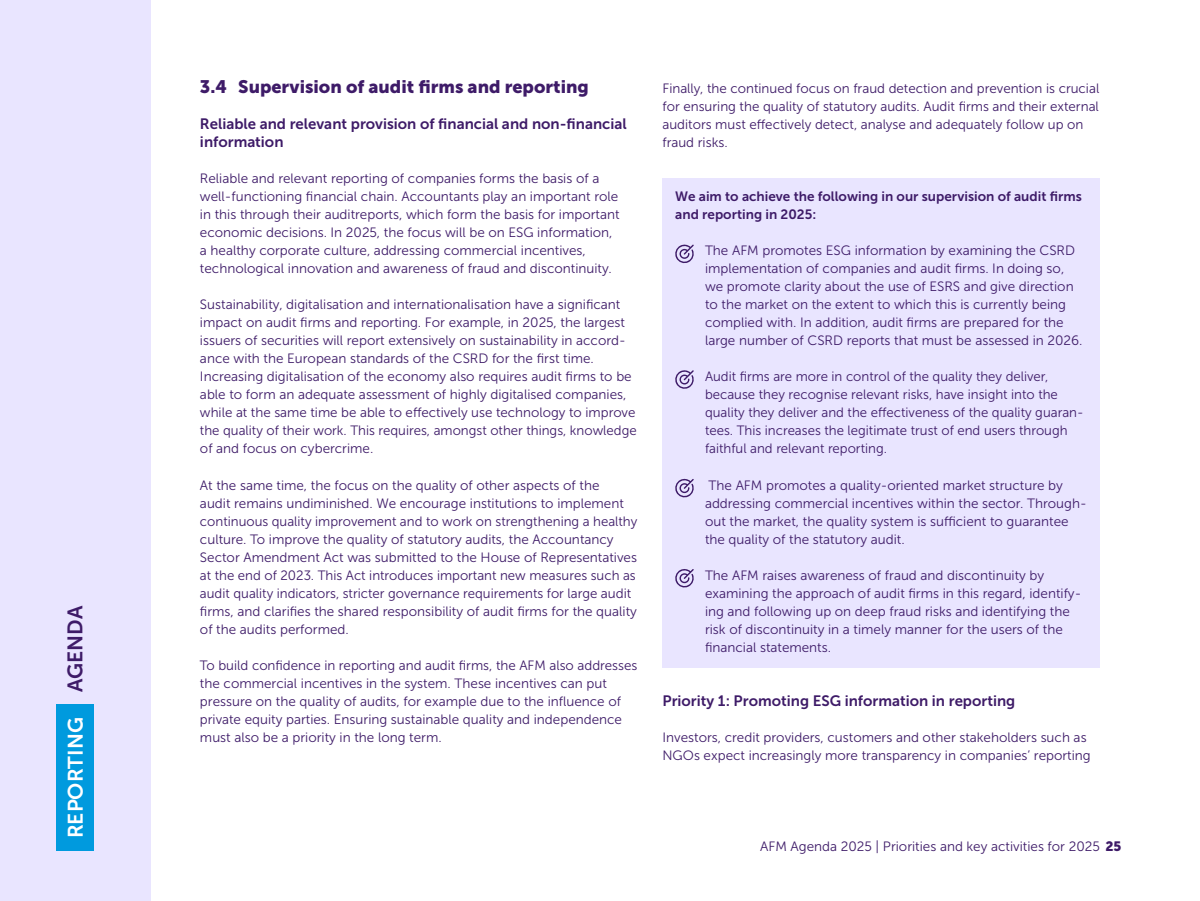
<style>
.page{position:relative;width:1200px;height:901px;background:#fff}
.page>*{position:absolute;margin:0;border:0;box-sizing:border-box;transform-origin:0 0}
.t1{font:21px "Museo Sans";color:#fff}
.H2_Paragraafkop_NR{font:18px "Museo Sans 900";color:#3e1b68}
.H3_Subparagraafkop{font:15px/18px "Museo Sans 700";color:#3e1b68}
.P_Platte_tekst{font:13.5px/18px "Museo Sans 300";color:#3e1b68}
.P_kadertekst_inspring{font:13.5px/18px "Museo Sans 300";color:#3e1b68}
.H3_Kaderkop{font:13.5px/18px "Museo Sans 700";color:#3e1b68}
.t2{font:13.5px "Museo Sans";color:#3e1b68}
.s1{color:#3e1b68}
.s2{font-family:"Museo Sans 900"}
</style>
<div class="page">
<div style="left:0;top:0;width:150px;height:900px;background:#e9e5ff"></div>
<div style="left:56px;top:704px;width:38px;height:146px;background:#009ade"></div>
<div style="left:662px;top:178px;width:438px;height:57px;background:#e9e5ff"></div>
<div style="left:662px;top:232px;width:438px;height:129px;background:#e9e5ff"></div>
<div style="left:662px;top:358px;width:438px;height:111px;background:#e9e5ff"></div>
<div style="left:662px;top:466px;width:438px;height:93px;background:#e9e5ff"></div>
<div style="left:662px;top:556px;width:438px;height:111px;background:#e9e5ff"></div>
<svg style="left:675px;top:244px;width:19px;height:20px"></svg>
<svg style="left:675px;top:370px;width:19px;height:19px"></svg>
<svg style="left:675px;top:478px;width:19px;height:20px"></svg>
<svg style="left:675px;top:569px;width:19px;height:19px"></svg>
<h1 class="t1" style="left:64px;top:837px;width:234px;rotate:-90deg">REPORTING <span class="s1">AGENDA</span></h1>
<h2 class="H2_Paragraafkop_NR" style="left:200px;top:76px;width:390px">3.4 Supervision of audit firms and reporting</h2>
<h3 class="H3_Subparagraafkop" style="left:200px;top:115px;width:428px">Reliable and relevant provision of financial and non-financial information</h3>
<p class="P_Platte_tekst" style="left:200px;top:169px;width:421px">Reliable and relevant reporting of companies forms the basis of a well-functioning financial chain. Accountants play an important role in this through their auditreports, which form the basis for important economic decisions. In 2025, the focus will be on ESG information, a healthy corporate culture, addressing commercial incentives, technological innovation and awareness of fraud and discontinuity.</p>
<p class="P_Platte_tekst" style="left:200px;top:295px;width:438px">Sustainability, digitalisation and internationalisation have a significant impact on audit firms and reporting. For example, in 2025, the largest issuers of securities will report extensively on sustainability in accord&shy;ance with the European standards of the CSRD for the first time.<br>Increasing digitalisation of the economy also requires audit firms to be able to form an adequate assessment of highly digitalised companies, while at the same time be able to effectively use technology to improve the quality of their work. This requires, amongst other things, knowledge of and focus on cybercrime.</p>
<p class="P_Platte_tekst" style="left:200px;top:475px;width:439px">At the same time, the focus on the quality of other aspects of the<br>audit remains undiminished. We encourage institutions to implement continuous quality improvement and to work on strengthening a healthy culture. To improve the quality of statutory audits, the Accountancy Sector Amendment Act was submitted to the House of Representatives at the end of 2023. This Act introduces important new measures such as audit quality indicators, stricter governance requirements for large audit firms, and clarifies the shared responsibility of audit firms for the quality of the audits performed.</p>
<p class="P_Platte_tekst" style="left:200px;top:655px;width:439px">To build confidence in reporting and audit firms, the AFM also addresses the commercial incentives in the system. These incentives can put pressure on the quality of audits, for example due to the influence of private equity parties. Ensuring sustainable quality and independence must also be a priority in the long term.</p>
<p class="P_Platte_tekst" style="left:662px;top:79px;width:438px">Finally, the continued focus on fraud detection and prevention is crucial for ensuring the quality of statutory audits. Audit firms and their external auditors must effectively detect, analyse and adequately follow up on fraud risks.</p>
<p class="H3_Kaderkop" style="left:675px;top:187px;width:408px">We aim to achieve the following in our supervision of audit firms and reporting in 2025:</p>
<p class="P_kadertekst_inspring" style="left:705px;top:241px;width:379px">The AFM promotes ESG information by examining the CSRD implementation of companies and audit firms. In doing so, we promote clarity about the use of ESRS and give direction to the market on the extent to which this is currently being complied with. In addition, audit firms are prepared for the large number of CSRD reports that must be assessed in 2026.</p>
<p class="P_kadertekst_inspring" style="left:705px;top:367px;width:380px">Audit firms are more in control of the quality they deliver, because they recognise relevant risks, have insight into the quality they deliver and the effectiveness of the quality guaran&shy;tees. This increases the legitimate trust of end users through faithful and relevant reporting.</p>
<p class="P_kadertekst_inspring" style="left:705px;top:475px;width:383px">The AFM promotes a quality-oriented market structure by addressing commercial incentives within the sector. Through&shy;out the market, the quality system is sufficient to guarantee the quality of the statutory audit.</p>
<p class="P_kadertekst_inspring" style="left:705px;top:565px;width:378px">The AFM raises awareness of fraud and discontinuity by examining the approach of audit firms in this regard, identify&shy;ing and following up on deep fraud risks and identifying the risk of discontinuity in a timely manner for the users of the financial statements.</p>
<h3 class="H3_Subparagraafkop" style="left:662px;top:691px;width:354px">Priority 1: Promoting ESG information in reporting</h3>
<p class="P_Platte_tekst" style="left:662px;top:727px;width:430px">Investors, credit providers, customers and other stakeholders such as<br>NGOs expect increasingly more transparency in companies’ reporting</p>
<p class="t2" style="left:760px;top:838px;width:363px">AFM Agenda 2025 | Priorities and key activities for 2025 <span class="s2">25</span></p>
</div>
